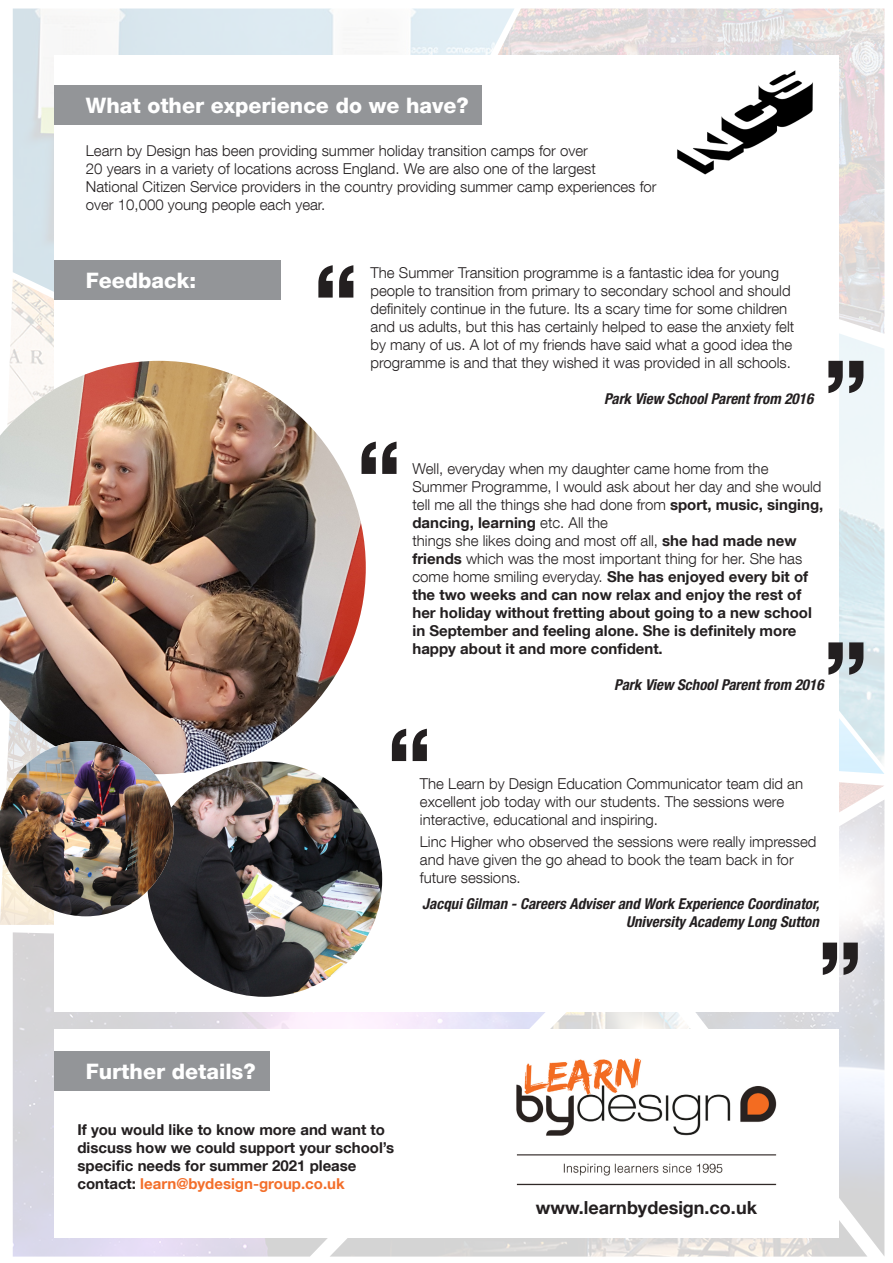
<style>
.page{position:relative;width:893px;height:1263px;background:#fff}
.page>*{position:absolute;margin:0;border:0;box-sizing:border-box;transform-origin:0 0}
.t1{font:800 89.7px "Helvetica Neue LT Com";color:#231f20}
.t2{font:800 21.3px "Helvetica Neue LT Com";color:#fff}
.t3{font:700 18px "Helvetica Neue LT Com";color:#231f20}
.t4{font:300 15px/18px "Helvetica Neue LT Com";color:#231f20}
.t5{font:700 15px/18px "Helvetica Neue LT Com";color:#231f20}
.t6{font:italic 700 condensed 15px/18px "Helvetica Neue LT Com";color:#231f20;text-align:right}
.s1{font-weight:700}
.s2{font-weight:300}
.s3{color:#f36e2a}
</style>
<div class="page">
<img style="left:514px;top:9px;width:370px;height:188px">
<img style="left:13px;top:932px;width:594px;height:324px">
<img style="left:839px;top:212px;width:45px;height:534px">
<img style="left:839px;top:746px;width:45px;height:53px">
<img style="left:13px;top:9px;width:501px;height:270px">
<img style="left:642px;top:799px;width:242px;height:457px">
<div style="left:54px;top:55px;width:785px;height:957px;background:#fff"></div>
<div style="left:54px;top:1029px;width:785px;height:208px;background:#fff"></div>
<div style="left:54px;top:85px;width:428px;height:39px;background:#939598"></div>
<div style="left:54px;top:260px;width:227px;height:40px;background:#939598"></div>
<div style="left:54px;top:1051px;width:215px;height:40px;background:#939598"></div>
<img style="left:516px;top:1058px;width:261px;height:128px">
<img style="left:0;top:361px;width:366px;height:413px">
<img style="left:147px;top:761px;width:235px;height:236px;border-radius:118px">
<img style="left:0;top:741px;width:174px;height:175px">
<img style="left:677px;top:70px;width:136px;height:105px">
<p class="t2" style="left:86px;top:92px;width:384px">What other experience do we have?</p>
<p class="t4" style="left:86px;top:141px;width:572px">Learn by Design has been providing summer holiday transition camps for over<br>20 years in a variety of locations across England. We are also one of the largest<br>National Citizen Service providers in the country providing summer camp experiences for over 10,000 young people each year.</p>
<p class="t2" style="left:86px;top:268px;width:112px">Feedback:</p>
<p class="t1" style="left:313px;top:244px;width:46px">“</p>
<p class="t4" style="left:371px;top:264px;width:425px">The Summer Transition programme is a fantastic idea for young people to transition from primary to secondary school and should definitely continue in the future. Its a scary time for some children and us adults, but this has certainly helped to ease the anxiety felt by many of us. A lot of my friends have said what a good idea the programme is and that they wished it was provided in all schools.</p>
<p class="t6" style="left:604px;top:390px;width:211px">Park View School Parent from 2016</p>
<p class="t1" style="left:823px;top:340px;width:46px">”</p>
<p class="t1" style="left:357px;top:420px;width:46px">“</p>
<p class="t4" style="left:412px;top:460px;width:412px">Well, everyday when my daughter came home from the Summer Programme, I would ask about her day and she would tell me all the things she had done from <span class="s1">sport, music, singing, dancing, learning</span> etc. All the</p>
<p class="t5" style="left:412px;top:532px;width:401px"><span class="s2">things she likes doing and most off all,</span> she had made new friends <span class="s2">which was the most important thing for her. She has come home smiling everyday.</span> She has enjoyed every bit of the two weeks and can now relax and enjoy the rest of her holiday without fretting about going to a new school in September and feeling alone. She is definitely more happy about it and more confident.</p>
<p class="t6" style="left:614px;top:676px;width:211px">Park View School Parent from 2016</p>
<p class="t1" style="left:823px;top:621px;width:46px">”</p>
<p class="t1" style="left:387px;top:707px;width:46px">“</p>
<p class="t4" style="left:420px;top:774px;width:385px">The Learn by Design Education Communicator team did an excellent job today with our students. The sessions were interactive, educational and inspiring.</p>
<p class="t4" style="left:420px;top:832px;width:398px">Linc Higher who observed the sessions were really impressed and have given the go ahead to book the team back in for future sessions.</p>
<p class="t6" style="left:422px;top:894px;width:399px">Jacqui Gilman - Careers Adviser and Work Experience Coordinator,<br>University Academy Long Sutton</p>
<p class="t2" style="left:86px;top:1059px;width:171px">Further details?</p>
<p class="t5" style="left:77px;top:1120px;width:318px">If you would like to know more and want to discuss how we could support your school’s specific needs for summer 2021 please contact: <span class="s3">learn@bydesign-group.co.uk</span></p>
<p class="t1" style="left:818px;top:921px;width:46px">”</p>
<p class="t3" style="left:536px;top:1196px;width:223px">www.learnbydesign.co.uk</p>
</div>
